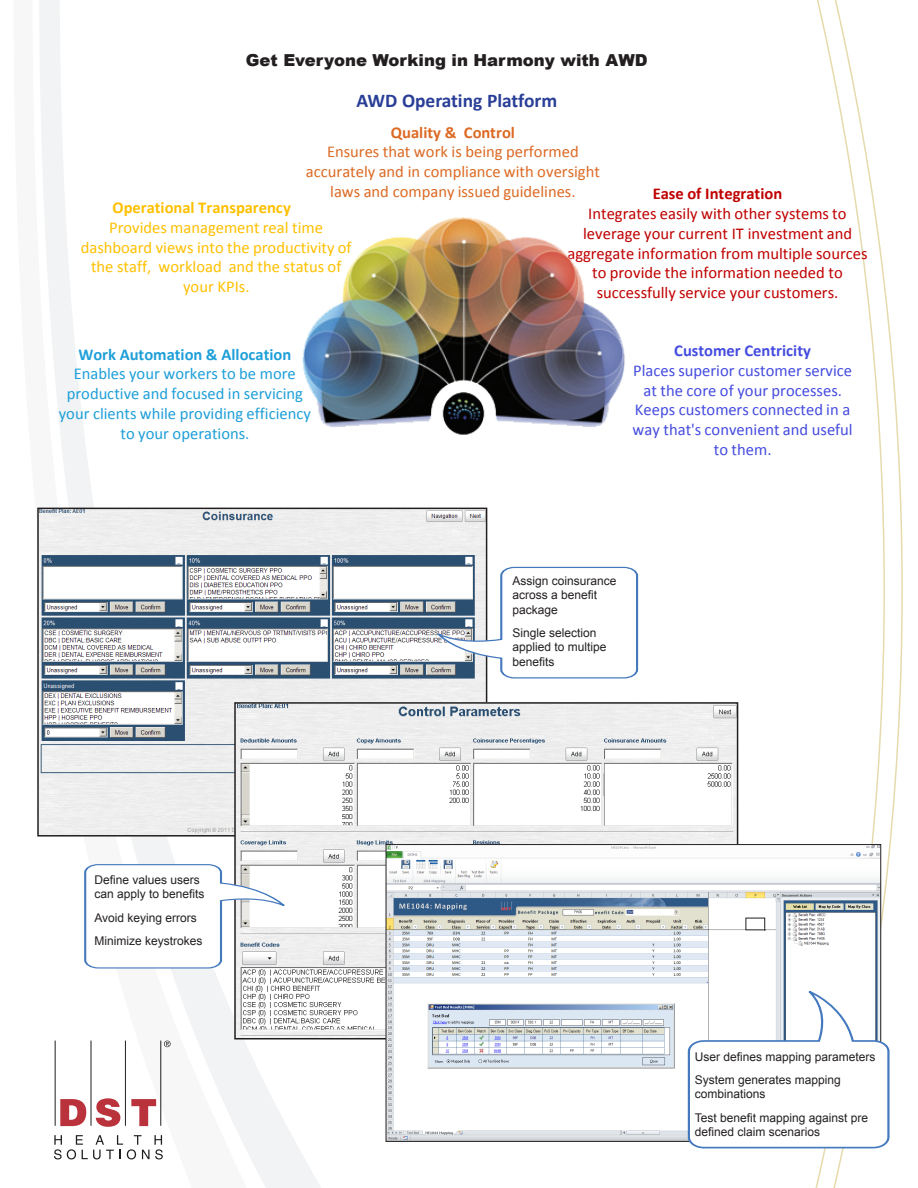
<style>
.page{position:relative;width:918px;height:1188px;background:#fff}
.page>*{position:absolute;margin:0;border:0;box-sizing:border-box;transform-origin:0 0}
.t1{font:700 19.5px "Calibri";letter-spacing:-.005em;color:#293e97}
.t2{font:16.5px/19.8px "Calibri";color:#c00000;text-align:center}
.t3{font:16.5px/19.8px "Calibri";color:#1e9fd8;text-align:center}
.t4{font:16.5px/19.8px "Calibri";color:#454cdf;text-align:center}
.t5{font:16.5px/19.8px "Calibri";color:#dc6a24;text-align:center}
.t6{font:16.5px "Calibri";color:#ffc000}
.HEADING_4{font:900 16.5px "Arial";color:#231f20}
.t7{font:700 16.5px "Calibri";letter-spacing:-.005em;color:#ffc000}
.BODY_TEXT{font:12px/14.4px "Arial";color:#231f20}
.s1{font-weight:700}
</style>
<div class="page">
<svg style="left:252px;top:507px;width:76px;height:681px"></svg>
<svg style="left:37px;top:0;width:215px;height:1160px"></svg>
<svg style="left:830px;top:0;width:73px;height:1188px"></svg>
<svg style="left:54px;top:1135px;width:109px;height:24px"></svg>
<svg style="left:60px;top:1099px;width:26px;height:27px"></svg>
<svg style="left:96px;top:1098px;width:24px;height:29px"></svg>
<svg style="left:131px;top:1099px;width:25px;height:27px"></svg>
<hr style="left:55px;top:1041px;width:1px;height:85px;background:#201d1e">
<hr style="left:91px;top:1041px;width:1px;height:85px;background:#201d1e">
<hr style="left:125px;top:1041px;width:1px;height:85px;background:#201d1e">
<hr style="left:161px;top:1041px;width:1px;height:85px;background:#201d1e">
<svg style="left:164px;top:1041px;width:7px;height:6px"></svg>
<img style="left:40px;top:511px;width:444px;height:323px">
<div style="left:37px;top:508px;width:450px;height:329px;border:2px solid #231f20"></div>
<img style="left:237px;top:705px;width:498px;height:332px">
<img style="left:388px;top:846px;width:491px;height:294px">
<img style="left:302px;top:217px;width:323px;height:218px">
<svg style="left:688px;top:992px;width:202px;height:156px"></svg>
<svg style="left:438px;top:567px;width:200px;height:112px"></svg>
<svg style="left:84px;top:864px;width:200px;height:105px"></svg>
<p class="HEADING_4" style="left:246px;top:48px;width:403px">Get Everyone Working in Harmony with AWD</p>
<p class="t1" style="left:357px;top:88px;width:202px">AWD Operating Platform</p>
<p class="t5" style="left:306px;top:122px;width:295px"><span class="s1">Quality &amp; Control<br></span>Ensures that work is being performed accurately and in compliance with oversight laws and company issued guidelines.</p>
<p class="t2" style="left:567px;top:184px;width:302px"><span class="s1">Ease of Integration<br></span>Integrates easily with other systems to leverage your current IT investment and aggregate information from multiple sources to provide the information needed to successfully service your customers.</p>
<p class="t7" style="left:113px;top:197px;width:180px">Operational Transparency</p>
<p class="t6" style="left:109px;top:217px;width:216px">Provides management real time</p>
<p class="t6" style="left:81px;top:237px;width:272px">dashboard views into the productivity of</p>
<p class="t6" style="left:91px;top:257px;width:252px">the staff, workload and the status of</p>
<p class="t6" style="left:183px;top:276px;width:68px">your KPIs.</p>
<p class="t3" style="left:59px;top:344px;width:254px"><span class="s1">Work Automation &amp; Allocation<br></span>Enables your workers to be more productive and focused in servicing your clients while providing efficiency to your operations.</p>
<p class="BODY_TEXT" style="left:94px;top:873px;width:112px">Define values users can apply to benefits</p>
<p class="BODY_TEXT" style="left:94px;top:910px;width:104px">Avoid keying errors</p>
<p class="BODY_TEXT" style="left:94px;top:934px;width:110px">Minimize keystrokes</p>
<p class="t4" style="left:633px;top:341px;width:222px"><span class="s1">Customer Centricity<br></span>Places superior customer service at the core of your processes.<br>Keeps customers connected in a way that's convenient and useful to them.</p>
<p class="BODY_TEXT" style="left:512px;top:573px;width:106px">Assign coinsurance across a benefit package</p>
<p class="BODY_TEXT" style="left:512px;top:626px;width:96px">Single selection applied to multipe benefits</p>
<p class="BODY_TEXT" style="left:695px;top:1049px;width:182px">User defines mapping parameters</p>
<p class="BODY_TEXT" style="left:695px;top:1073px;width:148px">System generates mapping combinations</p>
<p class="BODY_TEXT" style="left:695px;top:1111px;width:175px">Test benefit mapping against pre defined claim scenarios</p>
</div>
